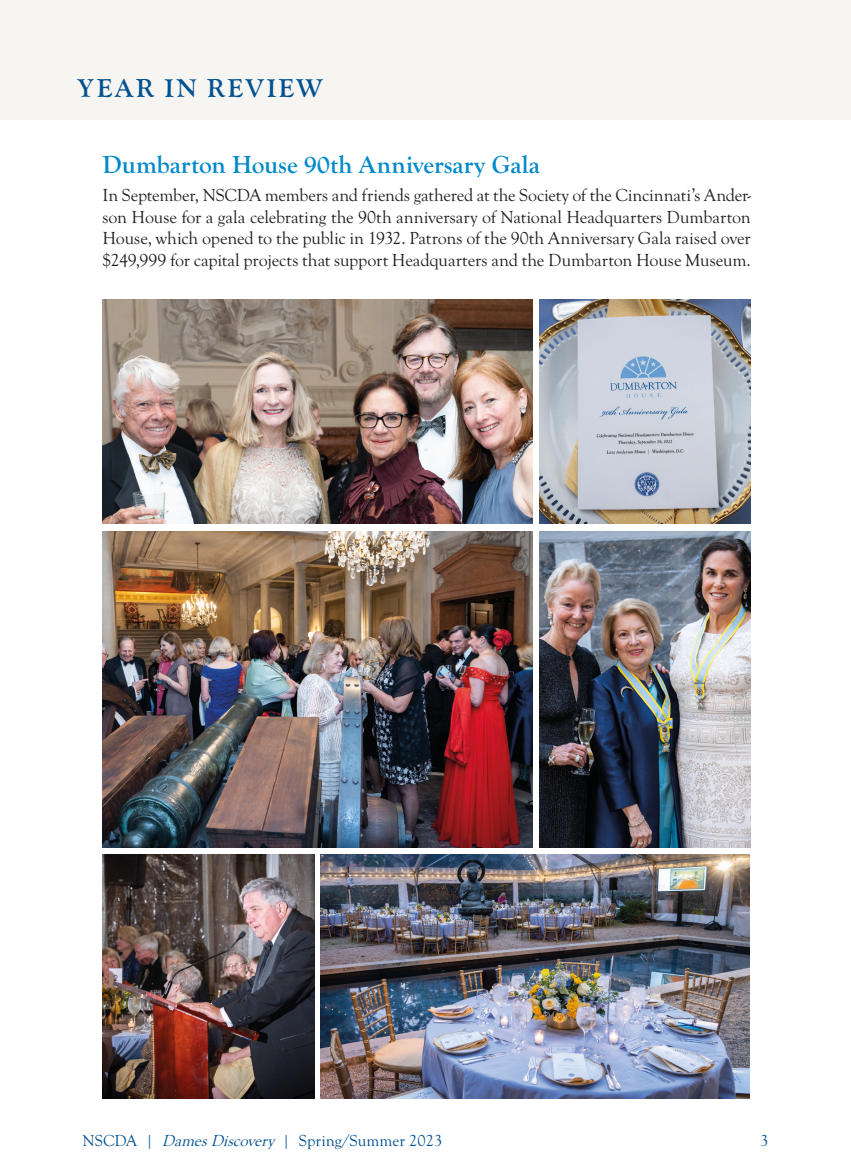
<style>
.page{position:relative;width:851px;height:1175px;background:#fff}
.page>*{position:absolute;margin:0;border:0;box-sizing:border-box;transform-origin:0 0}
.t1{font:700 25.5px "Goudy Old Sty";letter-spacing:.005em;color:#0089c9}
.t2{font:700 25.5px "LTC Goudy Oldstyle Pro";letter-spacing:.055em;color:#005192}
.t3{font:18px/21.6px "Goudy Old Sty";letter-spacing:-.005em;color:#1d1d1b;text-align:justify}
.t4{font:16.5px "Goudy Old Sty";color:#005192}
.s1{font-style:italic}
</style>
<div class="page">
<div style="left:0;top:0;width:850px;height:120px;background:#f6f5f1"></div>
<img style="left:539px;top:300px;width:211px;height:223px">
<img style="left:102px;top:300px;width:430px;height:223px">
<img style="left:102px;top:531px;width:431px;height:316px">
<img style="left:539px;top:531px;width:211px;height:316px">
<img style="left:321px;top:855px;width:428px;height:243px">
<img style="left:102px;top:855px;width:212px;height:243px">
<p class="t2" style="left:77px;top:73px;width:248px">YEAR IN REVIEW</p>
<p class="t1" style="left:102px;top:150px;width:438px">Dumbarton House 90th Anniversary Gala</p>
<p class="t3" style="left:102px;top:185px;width:650px">In September, NSCDA members and friends gathered at the Society of the Cincinnati’s Ander&shy;son House for a gala celebrating the 90th anniversary of National Headquarters Dumbarton House, which opened to the public in 1932. Patrons of the 90th Anniversary Gala raised over $249,999 for capital projects that support Headquarters and the Dumbarton House Museum.</p>
<p class="t4" style="left:83px;top:1132px;width:361px">NSCDA | <span class="s1">DamesDiscovery</span> | Spring/Summer 2023</p>
<p class="t4" style="left:760px;top:1132px;width:10px">3</p>
</div>
